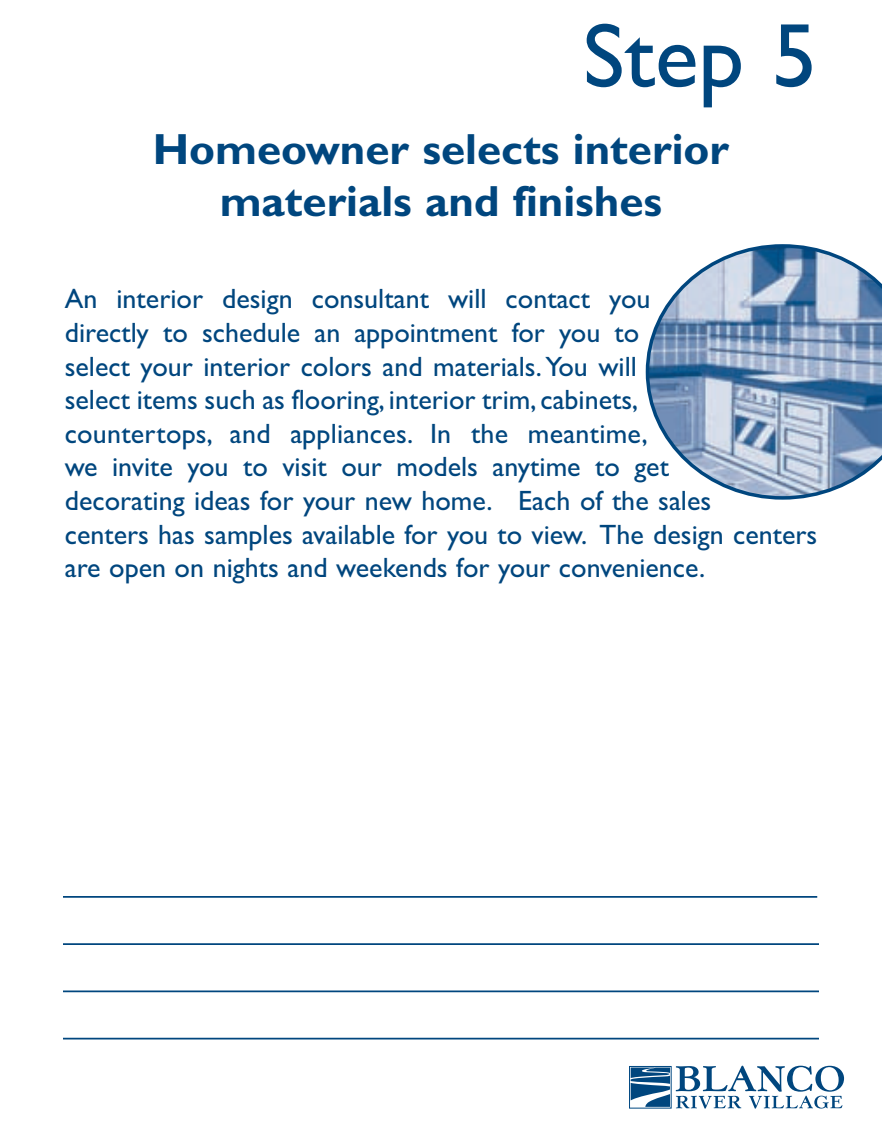
<style>
.page{position:relative;width:882px;height:1134px;background:#fff}
.page>*{position:absolute;margin:0;border:0;box-sizing:border-box;transform-origin:0 0}
.t1{font:91px "Gill Sans";color:#00467e}
.t2{font:700 43.75px/52.5px "Gill Sans";color:#00467e;text-align:center}
.t3{font:28px/33.6px "Gill Sans";color:#00467e}
</style>
<div class="page">
<hr style="left:63px;top:896px;width:754px;height:2px;background:#00467e">
<hr style="left:63px;top:943px;width:756px;height:2px;background:#00467e">
<hr style="left:63px;top:990px;width:756px;height:2px;background:#00467e">
<hr style="left:63px;top:1038px;width:756px;height:2px;background:#00467e">
<svg style="left:646px;top:244px;width:236px;height:256px"></svg>
<div style="left:629px;top:1066px;width:42px;height:42px;border:1px solid #014882"></div>
<svg style="left:676px;top:1066px;width:168px;height:43px"></svg>
<svg style="left:631px;top:1067px;width:39px;height:40px"></svg>
<h1 class="t1" style="left:583px;top:24px;width:236px">Step 5</h1>
<h2 class="t2" style="left:153px;top:127px;width:578px">Homeowner selects interior materials and finishes</h2>
<p class="t3" style="left:65px;top:285px;width:754px">An interior design consultant will contact you<br>directly to schedule an appointment for you to<br>select your interior colors and materials.You will<br>select items such as flooring,interior trim,cabinets,<br>countertops, and appliances. In the meantime,<br>we invite you to visit our models anytime to get<br>decorating ideas for your new home. Each of the sales<br>centers has samples available for you to view. The design centers are open on nights and weekends for your convenience.</p>
</div>
